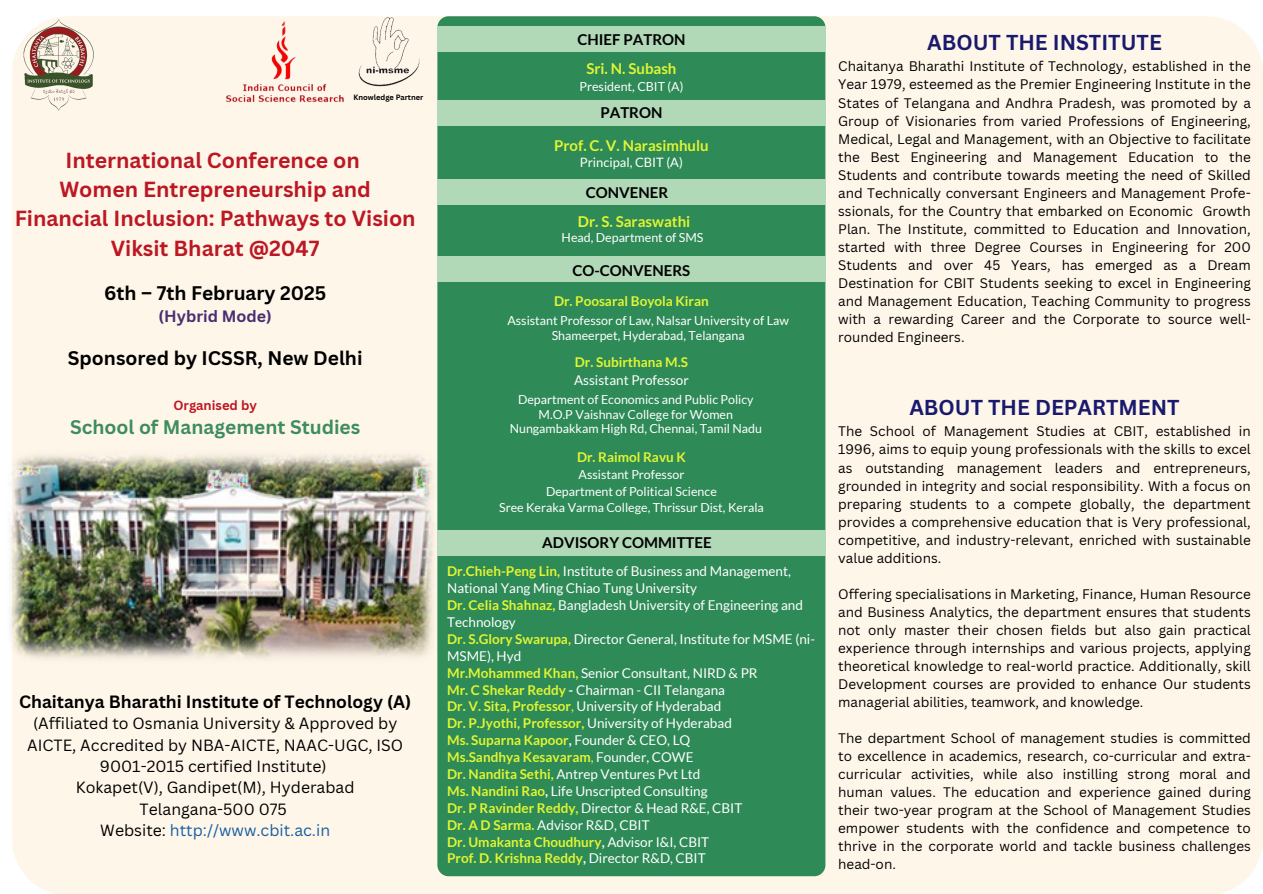
<style>
.page{position:relative;width:1263px;height:894px;background:#fff}
.page>*{position:absolute;margin:0;border:0;box-sizing:border-box;transform-origin:0 0}
.t1{font:700 21.3px/29.2px "Canva Sans";color:#bc1823;text-align:center}
.t2{font:700 21px "Canva Sans";color:#191a6d}
.t3{font:700 19.2px "Canva Sans";color:#000}
.t4{font:700 19.2px "Canva Sans";color:#3e8d5e}
.t5{font:700 17.25px "Canva Sans";color:#000}
.t6{font:700 16.05px "Canva Sans";color:#4a2e6f}
.t7{font:15.75px/21.3px "Canva Sans";color:#000;text-align:center}
.t8{font:700 15px "Lato";color:#000}
.t9{font:700 15px "Lato";color:#e1f533}
.t10{font:13.5px/18px "Canva Sans";color:#000;text-align:justify}
.t11{font:13.5px/16.8px "Lato";color:#fff}
.t12{font:700 13.5px "Lato";color:#e1f533}
.t13{font:700 13.05px "Canva Sans";color:#bc1823}
.t14{font:12.9px "Lato";color:#fff}
.t15{font:12.45px/14.5px "Lato";color:#fff;text-align:center}
.t16{font:700 7.5px "Canva Sans";color:#000}
.s1{color:#145da0}
.s2{font-weight:700;color:#e1f533}
.s3{font-weight:700;color:#f8e530}
.s4{font-weight:700}
.s5{color:#e1f533}
</style>
<div class="page">
<div style="left:12px;top:16px;width:1251px;height:877px;background:#fff6ea;border-radius:56px"></div>
<div style="left:437px;top:16px;width:388px;height:860px;background:#2e8a57;border-radius:11px"></div>
<img style="left:10px;top:442px;width:428px;height:228px">
<img style="left:226px;top:21px;width:118px;height:82px">
<img style="left:12px;top:16px;width:82px;height:95px">
<img style="left:358px;top:17px;width:62px;height:70px">
<div style="left:437px;top:27px;width:388px;height:25px;background:#b1d8b7"></div>
<div style="left:437px;top:179px;width:388px;height:26px;background:#b1d8b7"></div>
<div style="left:437px;top:255px;width:388px;height:26px;background:#b1d8b7"></div>
<div style="left:437px;top:100px;width:388px;height:25px;background:#b1d8b7"></div>
<div style="left:437px;top:530px;width:388px;height:25px;background:#b1d8b7"></div>
<h6 class="t16" style="left:354px;top:92px;width:71px">Knowledge Partner</h6>
<h1 class="t1" style="left:15px;top:145px;width:402px">International Conference on<br>Women Entrepreneurship and<br>Financial Inclusion: Pathways to Vision<br>Viksit Bharat @2047</h1>
<h1 class="t3" style="left:104px;top:279px;width:224px">6th – 7th February 2025</h1>
<h1 class="t6" style="left:159px;top:305px;width:115px">(Hybrid Mode)</h1>
<h2 class="t3" style="left:68px;top:344px;width:296px">Sponsored by ICSSR, New Delhi</h2>
<h6 class="t13" style="left:173px;top:396px;width:85px">Organised by</h6>
<h6 class="t4" style="left:70px;top:413px;width:292px">School of Management Studies</h6>
<h2 class="t5" style="left:19px;top:689px;width:394px">Chaitanya Bharathi Institute of Technology (A)</h2>
<h2 class="t7" style="left:27px;top:712px;width:378px">(Affiliated to Osmania University &amp; Approved by AICTE, Accredited by NBA-AICTE, NAAC-UGC, ISO 9001-2015 certified Institute)<br>Kokapet(V), Gandipet(M), Hyderabad Telangana-500 075<br>Website: <span class="s1">http://www.cbit.ac.in</span></h2>
<h4 class="t8" style="left:577px;top:30px;width:110px">CHIEF PATRON</h4>
<h3 class="t9" style="left:586px;top:59px;width:92px">Sri. N. Subash</h3>
<h3 class="t15" style="left:579px;top:79px;width:105px">President, CBIT (A)</h3>
<h6 class="t8" style="left:600px;top:103px;width:64px">PATRON</h6>
<h6 class="t9" style="left:554px;top:136px;width:156px">Prof. C. V. Narasimhulu</h6>
<h6 class="t14" style="left:580px;top:154px;width:105px">Principal, CBIT (A)</h6>
<h2 class="t8" style="left:586px;top:183px;width:84px">CONVENER</h2>
<h5 class="t9" style="left:578px;top:212px;width:114px">Dr. S. Saraswathi</h5>
<h6 class="t15" style="left:562px;top:230px;width:143px">Head, Department of SMS</h6>
<h6 class="t8" style="left:572px;top:261px;width:119px">CO-CONVENERS</h6>
<p class="t12" style="left:554px;top:292px;width:156px">Dr. Poosaral Boyola Kiran</p>
<p class="t15" style="left:507px;top:312px;width:283px">Assistant Professor of Law, Nalsar University of Law<br>Shameerpet, Hyderabad, Telangana</p>
<p class="t11" style="left:574px;top:353px;width:116px;line-height:18px"><span class="s2">Dr. Subirthana M.S<br></span>Assistant Professor</p>
<p class="t15" style="left:510px;top:392px;width:254px">Department of Economics and Public Policy<br>M.O.P Vaishnav College for Women<br>Nungambakkam High Rd, Chennai, Tamil Nadu</p>
<h1 class="t12" style="left:577px;top:449px;width:110px">Dr. Raimol Ravu K</h1>
<h1 class="t15" style="left:499px;top:465px;width:266px;line-height:16.6px">Assistant Professor<br>Department of Political Science<br>Sree Keraka Varma College, Thrissur Dist, Kerala</h1>
<h6 class="t8" style="left:542px;top:533px;width:171px">ADVISORY COMMITTEE</h6>
<h6 class="t11" style="left:447px;top:562px;width:369px"><span class="s2">Dr.Chieh-Peng Lin,</span> Institute of Business and Management, National Yang Ming Chiao Tung University<br><span class="s2">Dr. Celia Shahnaz,</span> Bangladesh University of Engineering and Technology<br><span class="s2">Dr. S.Glory Swarupa</span><span class="s3">,</span> Director General, Institute for MSME (ni-MSME), Hyd<br><span class="s2">Mr.Mohammed Khan,</span> Senior Consultant, NIRD &amp; PR<br><span class="s2">Mr. C Shekar Reddy</span> <span class="s4">-</span> Chairman - CII Telangana<br><span class="s2">Dr. V. Sita, Professor</span><span class="s5">,</span> University of Hyderabad<br><span class="s2">Dr. P.Jyothi, Professor,</span> University of Hyderabad<br><span class="s2">Ms. Suparna Kapoor</span><span class="s4">,</span> Founder &amp; CEO, LQ<br><span class="s2">Ms.Sandhya Kesavaram</span><span class="s5">,</span> Founder, COWE<br><span class="s2">Dr. Nandita Sethi,</span> Antrep Ventures Pvt Ltd<br><span class="s2">Ms. Nandini Rao</span><span class="s4">,</span> Life Unscripted Consulting<br><span class="s2">Dr. P Ravinder Reddy,</span> Director &amp; Head R&amp;E, CBIT<br><span class="s2">Dr. A D Sarma.</span> Advisor R&amp;D, CBIT<br><span class="s2">Dr. Umakanta Choudhury</span><span class="s4">,</span> Advisor I&amp;I, CBIT<br><span class="s2">Prof. D. Krishna Reddy</span><span class="s4">,</span> Director R&amp;D, CBIT</h6>
<h2 class="t2" style="left:927px;top:28px;width:236px">ABOUT THE INSTITUTE</h2>
<h2 class="t10" style="left:838px;top:57px;width:414px">Chaitanya Bharathi Institute of Technology, established in the Year 1979, esteemed as the Premier Engineering Institute in the States of Telangana and Andhra Pradesh, was promoted by a Group of Visionaries from varied Professions of Engineering, Medical, Legal and Management, with an Objective to facilitate the Best Engineering and Management Education to the Students and contribute towards meeting the need of Skilled and Technically conversant Engineers and Management Profe&shy;ssionals, for the Country that embarked on Economic Growth Plan. The Institute, committed to Education and Innovation, started with three Degree Courses in Engineering for 200<br>Students and over 45 Years, has emerged as a Dream Destination for CBIT Students seeking to excel in Engineering and Management Education, Teaching Community to progress with a rewarding Career and the Corporate to source well&shy;rounded Engineers.</h2>
<h6 class="t2" style="left:909px;top:392px;width:272px">ABOUT THE DEPARTMENT</h6>
<h6 class="t10" style="left:838px;top:422px;width:414px">The School of Management Studies at CBIT, established in 1996, aims to equip young professionals with the skills to excel as outstanding management leaders and entrepreneurs, grounded in integrity and social responsibility. With a focus on preparing students to a compete globally, the department provides a comprehensive education that is Very professional, competitive, and industry-relevant, enriched with sustainable value additions.</h6>
<h6 class="t10" style="left:838px;top:584px;width:414px">Offering specialisations in Marketing, Finance, Human Resource and Business Analytics, the department ensures that students not only master their chosen fields but also gain practical experience through internships and various projects, applying theoretical knowledge to real-world practice. Additionally, skill Development courses are provided to enhance Our students managerial abilities, teamwork, and knowledge.</h6>
<h6 class="t10" style="left:838px;top:728px;width:414px">The department School of management studies is committed to excellence in academics, research, co-curricular and extra&shy;curricular activities, while also instilling strong moral and human values. The education and experience gained during their two-year program at the School of Management Studies empower students with the confidence and competence to thrive in the corporate world and tackle business challenges head-on.</h6>
</div>
